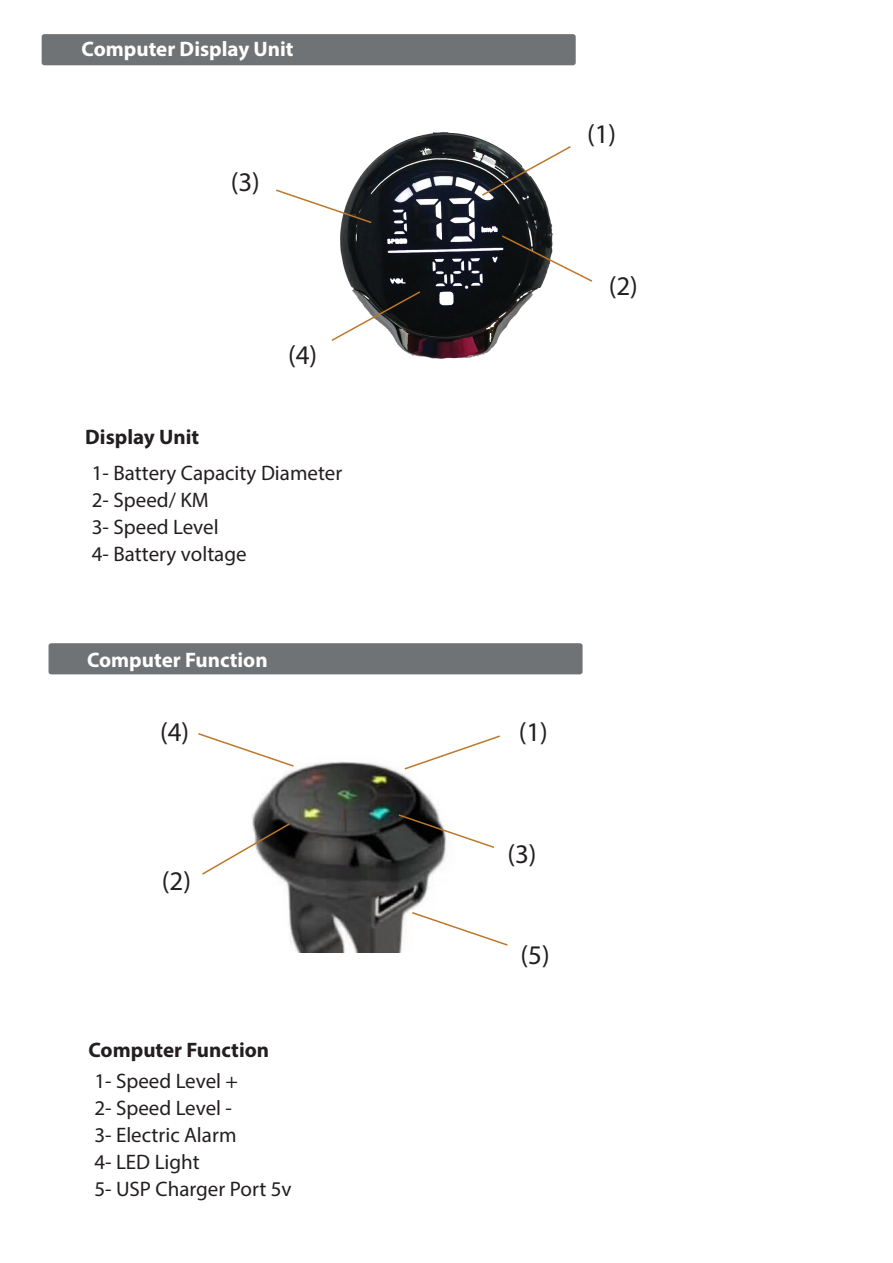
<style>
.page{position:relative;width:893px;height:1263px;background:#fff}
.page>*{position:absolute;margin:0;border:0;box-sizing:border-box;transform-origin:0 0}
.t1{font:27px "Myriad Pro";color:#231f20}
.t2{font:21px/27px "Myriad Pro";color:#231f20}
.t3{font:700 21px "Myriad Pro";color:#fff}
.t4{font:700 21px "Myriad Pro";color:#231f20}
</style>
<div class="page">
<div style="left:42px;top:34px;width:534px;height:31px;background:#707375;border-radius:3px"></div>
<div style="left:49px;top:643px;width:534px;height:31px;background:#707375;border-radius:3px"></div>
<img style="left:340px;top:132px;width:213px;height:227px">
<svg style="left:480px;top:145px;width:91px;height:52px"></svg>
<svg style="left:500px;top:234px;width:93px;height:49px"></svg>
<svg style="left:276px;top:188px;width:97px;height:36px"></svg>
<svg style="left:331px;top:290px;width:91px;height:52px"></svg>
<img style="left:252px;top:761px;width:194px;height:192px">
<svg style="left:198px;top:733px;width:97px;height:35px"></svg>
<svg style="left:410px;top:911px;width:98px;height:36px"></svg>
<svg style="left:397px;top:813px;width:98px;height:36px"></svg>
<svg style="left:403px;top:735px;width:97px;height:36px"></svg>
<svg style="left:202px;top:822px;width:89px;height:54px"></svg>
<p class="t3" style="left:82px;top:35px;width:214px">Computer Display Unit</p>
<p class="t1" style="left:231px;top:165px;width:31px">(3)</p>
<p class="t1" style="left:288px;top:339px;width:31px">(4)</p>
<p class="t4" style="left:85px;top:423px;width:116px">Display Unit</p>
<p class="t2" style="left:92px;top:459px;width:252px">1- Battery Capacity Diameter<br>2- Speed/ KM<br>3- Speed Level<br>4- Battery voltage</p>
<p class="t3" style="left:87px;top:646px;width:182px">Computer Function</p>
<p class="t1" style="left:160px;top:715px;width:31px">(4)</p>
<p class="t1" style="left:162px;top:864px;width:31px">(2)</p>
<p class="t4" style="left:88px;top:1036px;width:182px">Computer Function</p>
<p class="t2" style="left:94px;top:1067px;width:199px">1- Speed Level +<br>2- Speed Level -<br>3- Electric Alarm<br>4- LED Light<br>5- USP Charger Port 5v</p>
<p class="t1" style="left:587px;top:118px;width:31px">(1)</p>
<p class="t1" style="left:609px;top:270px;width:31px">(2)</p>
<p class="t1" style="left:519px;top:715px;width:31px">(1)</p>
<p class="t1" style="left:507px;top:837px;width:31px">(3)</p>
<p class="t1" style="left:520px;top:938px;width:31px">(5)</p>
</div>
